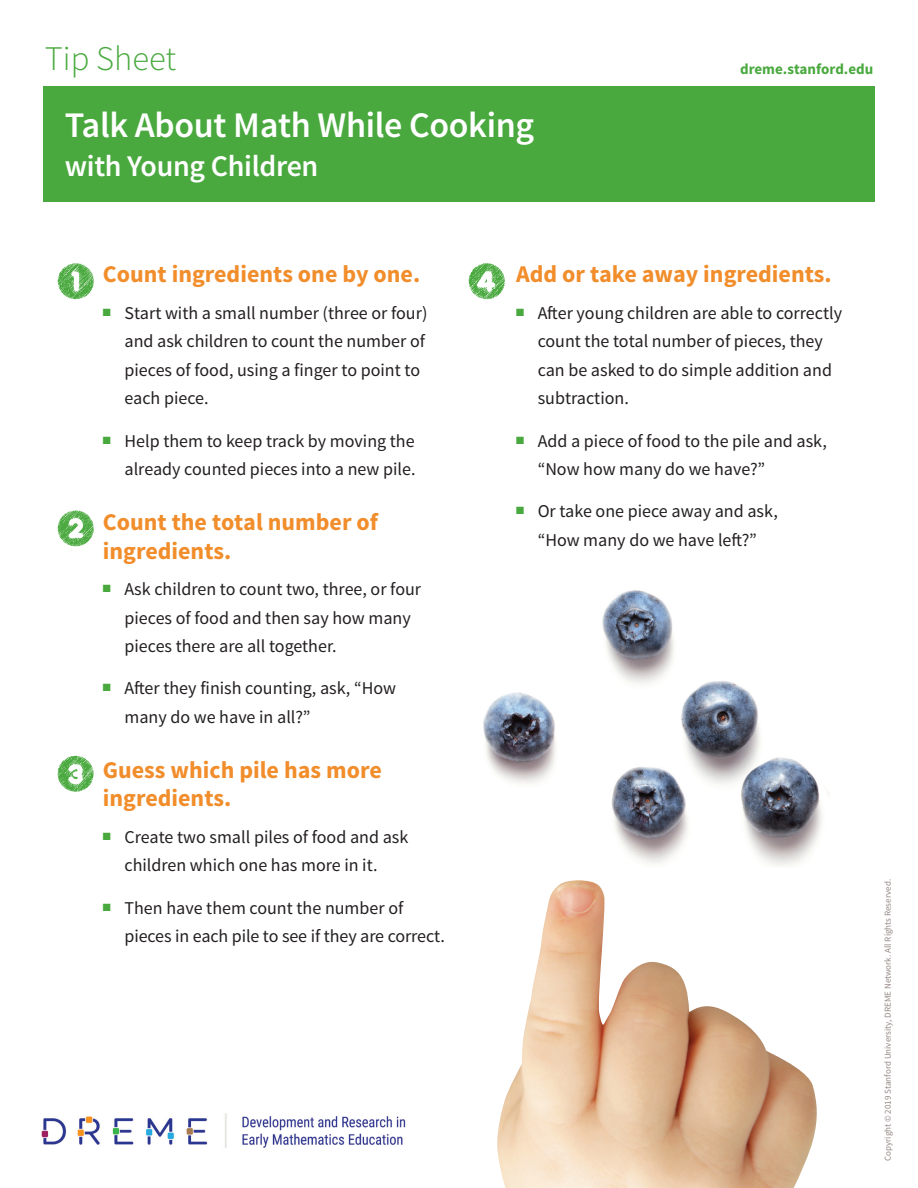
<style>
.page{position:relative;width:918px;height:1188px;background:#fff}
.page>*{position:absolute;margin:0;border:0;box-sizing:border-box;transform-origin:0 0}
.t1{font:600 36px "Source Sans Pro";letter-spacing:-.01em;color:#fff}
.Subhead{font:300 34.5px "Source Sans Pro";color:#49a93e}
.t2{font:600 30px "Source Sans Pro";letter-spacing:-.01em;color:#fff}
.Subhead-2{font:700 24px/28.8px "Source Sans Pro";color:#f18d2b}
.Text_Regular_indent{font:18px/28.5px "Source Sans Pro";color:#231f20}
.Text_Regular{font:700 15px "Source Sans Pro";color:#49a93e}
.Copyright{font:9px "Source Sans Pro";color:#948885}
</style>
<div class="page">
<img style="left:41px;top:1113px;width:365px;height:35px">
<div style="left:43px;top:86px;width:832px;height:116px;background:#49a93e"></div>
<img style="left:497px;top:880px;width:320px;height:308px">
<img style="left:483px;top:590px;width:347px;height:277px">
<svg style="left:58px;top:510px;width:36px;height:37px"></svg>
<svg style="left:57px;top:756px;width:37px;height:36px"></svg>
<svg style="left:469px;top:263px;width:36px;height:36px"></svg>
<svg style="left:58px;top:263px;width:36px;height:36px"></svg>
<p class="Subhead" style="left:45px;top:38px;width:133px">Tip Sheet</p>
<p class="t1" style="left:65px;top:102px;width:471px">Talk About Math While Cooking</p>
<p class="t2" style="left:65px;top:147px;width:255px">with Young Children</p>
<p class="Text_Regular" style="left:740px;top:60px;width:135px">dreme.stanford.edu</p>
<p class="Subhead-2" style="left:103px;top:261px;width:319px">Count ingredients one by one.</p>
<p class="Text_Regular_indent" style="left:125px;top:299px;width:304px;text-indent:-22px"><sup>■</sup> Start with a small number (three or four) and ask children to count the number of pieces of food, using a finger to point to each piece.</p>
<p class="Text_Regular_indent" style="left:103px;top:427px;width:314px;text-align:right"><sup>■</sup> Help them to keep track by moving the already counted pieces into a new pile.</p>
<p class="Subhead-2" style="left:103px;top:508px;width:277px">Count the total number of ingredients.</p>
<p class="Text_Regular_indent" style="left:125px;top:575px;width:298px;text-indent:-22px"><sup>■</sup> Ask children to count two, three, or four pieces of food and then say how many pieces there are all together.</p>
<p class="Text_Regular_indent" style="left:125px;top:674px;width:273px;text-indent:-22px"><sup>■</sup> After they finish counting, ask, “How many do we have in all?”</p>
<p class="Subhead-2" style="left:103px;top:756px;width:280px">Guess which pile has more ingredients.</p>
<p class="Text_Regular_indent" style="left:103px;top:823px;width:307px;text-align:center"><sup>■</sup> Create two small piles of food and ask children which one has more in it.</p>
<p class="Text_Regular_indent" style="left:125px;top:894px;width:322px;text-indent:-22px"><sup>■</sup> Then have them count the number of pieces in each pile to see if they are correct.</p>
<p class="Subhead-2" style="left:516px;top:261px;width:317px">Add or take away ingredients.</p>
<p class="Text_Regular_indent" style="left:538px;top:299px;width:306px;text-indent:-22px"><sup>■</sup> After young children are able to correctly count the total number of pieces, they can be asked to do simple addition and subtraction.</p>
<p class="Text_Regular_indent" style="left:538px;top:427px;width:291px;text-indent:-22px"><sup>■</sup> Add a piece of food to the pile and ask, “Now how many do we have?”</p>
<p class="Text_Regular_indent" style="left:516px;top:497px;width:263px;text-align:center"><sup>■</sup> Or take one piece away and ask, “How many do we have left?”</p>
<p class="Copyright" style="left:882px;top:1161px;width:283px;rotate:-90deg">Copyright © 2019 Stanford University, DREME Network. All Rights Reserved.</p>
</div>
